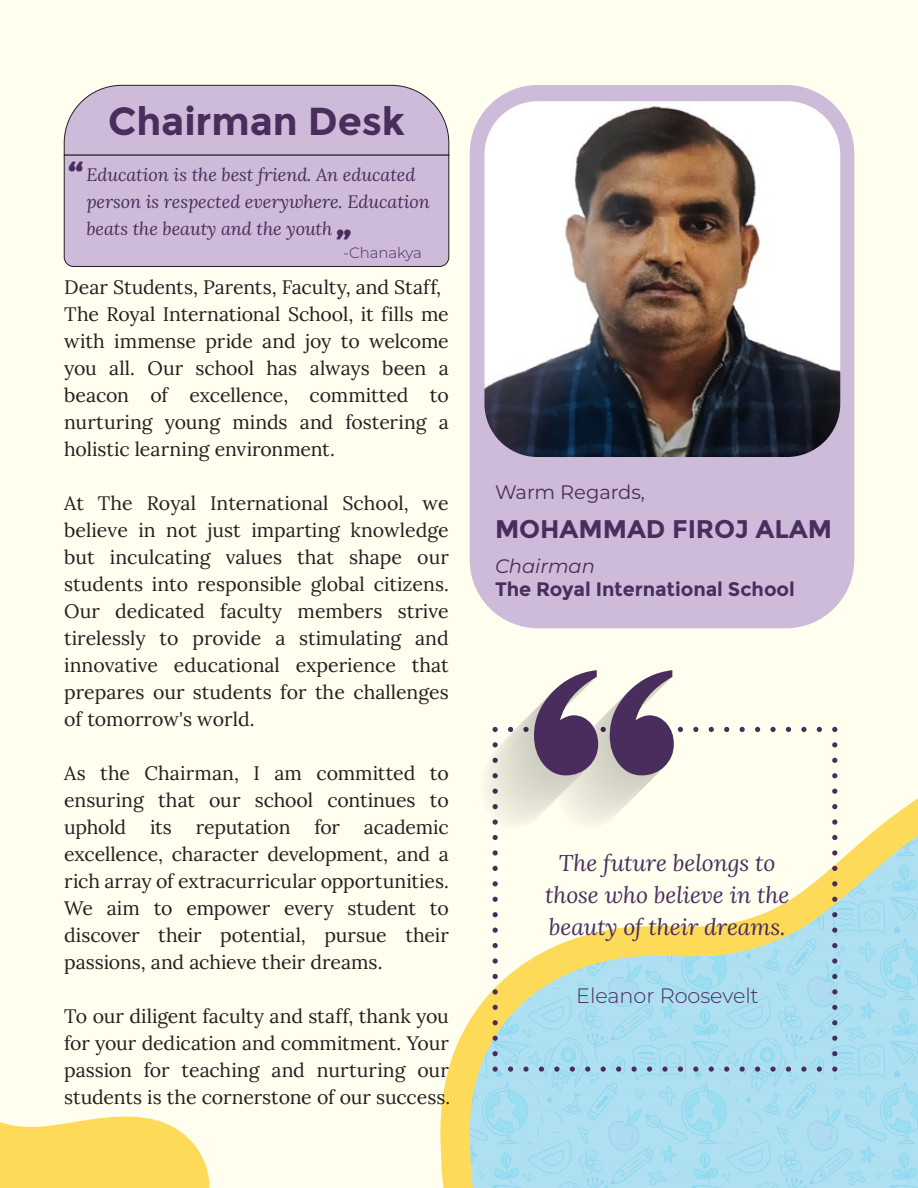
<style>
.page{position:relative;width:918px;height:1188px;background:#fffeef}
.page>*{position:absolute;margin:0;border:0;box-sizing:border-box;transform-origin:0 0}
.t1{font:700 39px "Montserrat";letter-spacing:-.005em;color:#492d5d}
.t2{font:700 25.5px "Montserrat";letter-spacing:-.005em;color:#492d5d}
.t3{font:italic 22.95px/31.7px "Lora";letter-spacing:-.005em;color:#492d5d;text-align:center}
.t4{font:300 20.85px "Montserrat";letter-spacing:-.005em;color:#492d5d}
.t5{font:19.5px/27px "Lora";color:#231f20;text-align:justify}
.t6{font:700 19.5px "Montserrat";letter-spacing:-.005em;color:#492d5d}
.t7{font:19.5px "Montserrat";letter-spacing:-.005em;color:#492d5d}
.t8{font:italic 19.5px "Montserrat";letter-spacing:-.005em;color:#492d5d}
.t9{font:italic 18px/27px "Lora";letter-spacing:-.005em;color:#492d5d}
.t10{font:300 15px "Montserrat";letter-spacing:-.005em;color:#492d5d}
.s1{font-family:"Montserrat";font-weight:700;font-style:normal;font-size:39px}
</style>
<div class="page">
<svg style="left:440px;top:790px;width:478px;height:398px;fill:#fffeef"></svg>
<svg style="left:470px;top:827px;width:448px;height:361px;background:#b2e0e9"></svg>
<div style="left:470px;top:85px;width:384px;height:543px;background:#cebad9;border-radius:68px"></div>
<img style="left:484px;top:101px;width:356px;height:356px">
<svg style="left:63px;top:85px;width:387px;height:69px;background:#cebbd7"></svg>
<div style="left:63px;top:154px;width:387px;height:113px;background:#cebad9"></div>
<svg style="left:832px;top:1066px;width:5px;height:6px"></svg>
<svg style="left:508px;top:1067px;width:314px;height:5px;background:#90aec9"></svg>
<svg style="left:493px;top:1066px;width:5px;height:6px"></svg>
<svg style="left:832px;top:727px;width:5px;height:5px"></svg>
<svg style="left:832px;top:742px;width:5px;height:314px"></svg>
<svg style="left:479px;top:670px;width:343px;height:386px"></svg>
<svg style="left:0;top:1109px;width:214px;height:79px"></svg>
<h1 class="t1" style="left:108px;top:98px;width:298px">Chairman Desk</h1>
<p class="t9" style="left:86px;top:161px;width:345px;text-indent:-19px"><span class="s1">“</span>Education is the best friend. An educated person is respected everywhere. Education beats the beauty and the youth</p>
<h1 class="t1" style="left:352px;top:249px;width:18px;rotate:-180deg">“</h1>
<p class="t10" style="left:343px;top:243px;width:80px">-Chanakya</p>
<p class="t5" style="left:64px;top:272px;width:386px;text-align:left">Dear Students, Parents, Faculty, and Staff, The Royal International School, it fills me with immense pride and joy to welcome you all. Our school has always been a beacon of excellence, committed to nurturing young minds and fostering a holistic learning environment.</p>
<p class="t5" style="left:64px;top:488px;width:386px">At The Royal International School, we believe in not just imparting knowledge but inculcating values that shape our students into responsible global citizens.<br>Our dedicated faculty members strive tirelessly to provide a stimulating and innovative educational experience that prepares our students for the challenges of tomorrow's world.</p>
<p class="t5" style="left:64px;top:758px;width:386px">As the Chairman, I am committed to ensuring that our school continues to uphold its reputation for academic excellence, character development, and a rich array of extracurricular opportunities.<br>We aim to empower every student to discover their potential, pursue their passions, and achieve their dreams.</p>
<p class="t5" style="left:64px;top:1001px;width:388px">To our diligent faculty and staff, thank you for your dedication and commitment. Your passion for teaching and nurturing our students is the cornerstone of our success.</p>
<p class="t7" style="left:495px;top:479px;width:152px">Warm Regards,</p>
<h2 class="t2" style="left:495px;top:514px;width:338px">MOHAMMAD FIROJ ALAM</h2>
<p class="t8" style="left:495px;top:553px;width:101px">Chairman</p>
<p class="t6" style="left:495px;top:578px;width:301px">The Royal International School</p>
<p class="t3" style="left:545px;top:847px;width:246px">The future belongs to those who believe in the beauty of their dreams.</p>
<p class="t4" style="left:576px;top:981px;width:184px">Eleanor Roosevelt</p>
</div>
